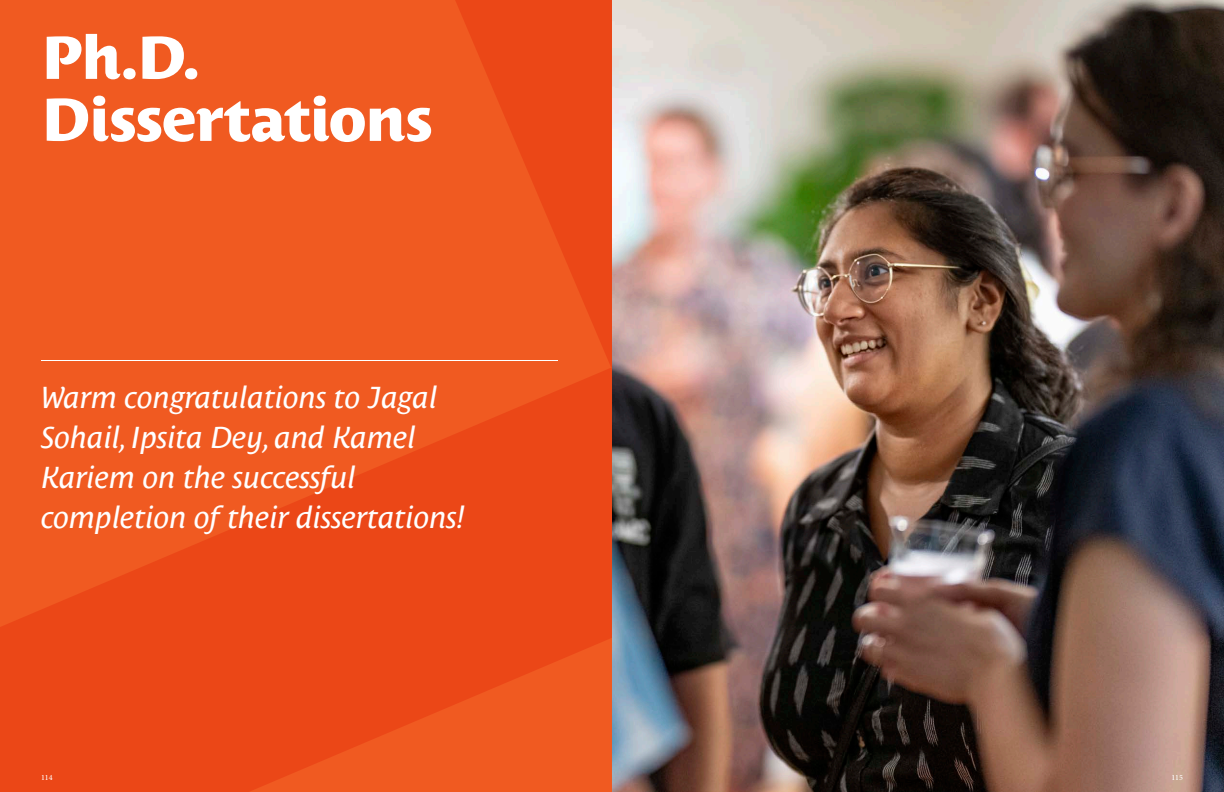
<style>
.page{position:relative;width:1224px;height:792px;background:#f05a21}
.page>*{position:absolute;margin:0;border:0;box-sizing:border-box;transform-origin:0 0}
.Chapter_Title_2nd_Le{font:800 60px/62px "Costa Std";letter-spacing:-.025em;color:#fff}
.t1{font:italic 30px/40px "Costa Std";letter-spacing:-.01em;color:#fff}
.t2{font:500 8px "Minion Pro";color:#fff}
</style>
<div class="page">
<svg style="left:0;top:436px;width:450px;height:356px;fill:#eb4717"></svg>
<svg style="left:450px;top:0;width:163px;height:792px;fill:#eb4717"></svg>
<hr style="left:41px;top:360px;width:517px;height:1px;background:#fff">
<img style="left:613px;top:0;width:611px;height:792px">
<p class="Chapter_Title_2nd_Le" style="left:41px;top:27px;width:393px">Ph.D.<br>Dissertations</p>
<p class="t1" style="left:41px;top:378px;width:426px">Warm congratulations to Jagal<br>Sohail, Ipsita Dey, and Kamel<br>Kariem on the successful completion of their dissertations!</p>
<p class="t2" style="left:41px;top:772px;width:13px">114</p>
<p class="t2" style="left:1171px;top:772px;width:13px">115</p>
</div>
